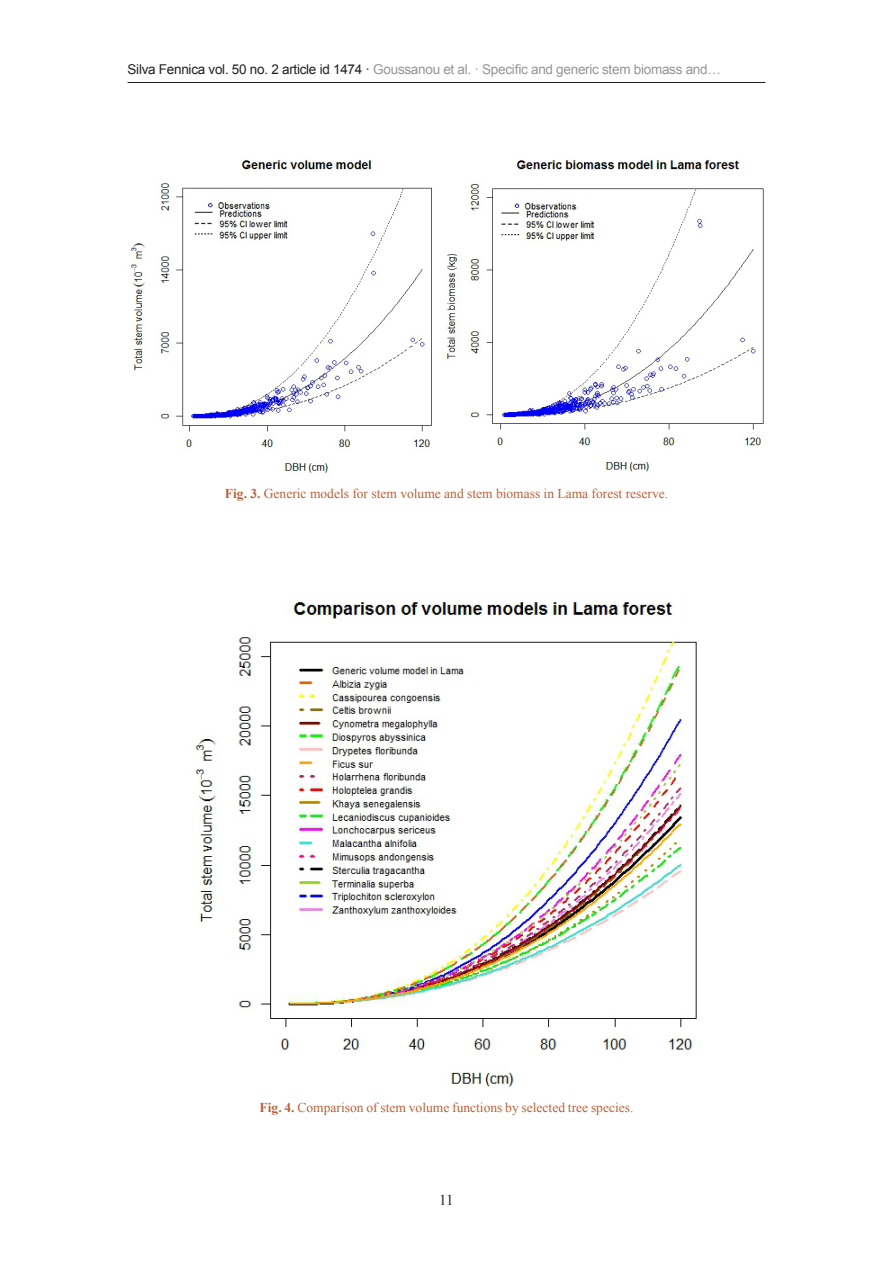
<style>
.page{position:relative;width:893px;height:1263px;background:#fff}
.page>*{position:absolute;margin:0;border:0;box-sizing:border-box;transform-origin:0 0}
.t1{font:15px "Times New Roman";color:#231f20}
.fig-caption{font:13.5px "Times New Roman";color:#b7623a}
.t2{font:13.5px "Arial";letter-spacing:-.02em;color:#939598}
.s1{color:#231f20}
.s2{font-weight:700}
</style>
<div class="page">
<hr style="left:128px;top:82px;width:637px;height:1px;background:#231f20">
<img style="left:195px;top:602px;width:502px;height:485px">
<img style="left:130px;top:160px;width:634px;height:313px">
<p class="t2" style="left:128px;top:60px;width:595px"><span class="s1">Silva Fennica vol. 50 no. 2 article id 1474 ·</span> Goussanou et al. · Specific and generic stem biomass and…</p>
<p class="fig-caption" style="left:225px;top:485px;width:445px"><span class="s2">Fig. 3.</span> Generic models for stem volume and stem biomass in Lama forest reserve.</p>
<p class="fig-caption" style="left:260px;top:1098px;width:375px"><span class="s2">Fig. 4.</span> Comparison of stem volume functions by selected tree species.</p>
<p class="t1" style="left:439px;top:1190px;width:16px">11</p>
</div>
